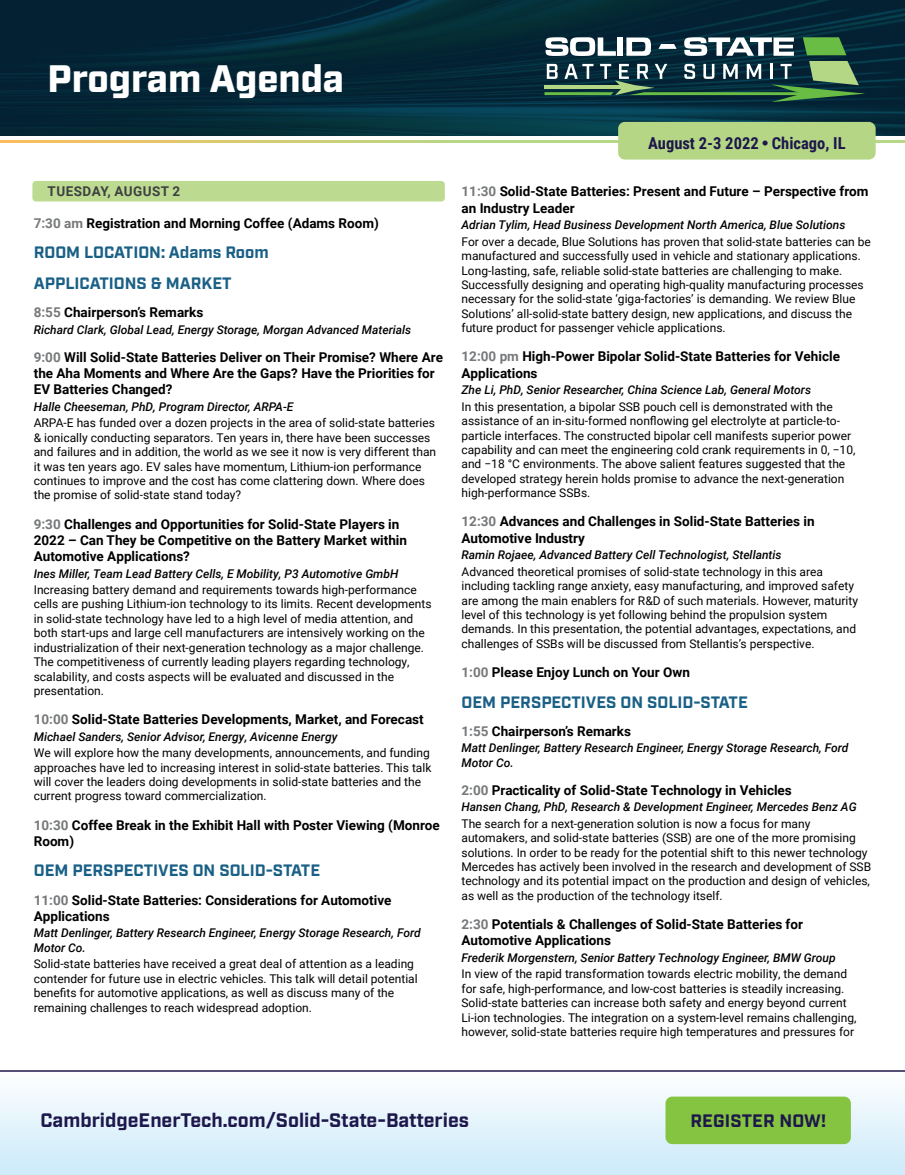
<style>
.page{position:relative;width:905px;height:1175px;background:#fff}
.page>*{position:absolute;margin:0;border:0;box-sizing:border-box;transform-origin:0 0}
.t1{font:900 38.25px "Industry";color:#fff}
.t2{font:700 19.5px "Industry";color:#1d174b}
.t3{font:700 18px "Industry";letter-spacing:.01em;color:#1d174b}
.t4{font:700 16.5px/30.6px "Industry";color:#1a6086}
.t5{font:700 16.5px "Roboto Condensed";color:#1d174b}
.t6{font:700 13.5px/16.2px "Roboto";color:#000}
.t7{font:700 13.5px "Roboto";letter-spacing:.035em;color:#404042}
.t8{font:12px/14.4px "Roboto";color:#000}
.t9{font:italic 500 12px/14.4px "Roboto";color:#000}
.s1{color:#76787a}
.s2{font-family:"Univers LT Std";font-weight:400;font-stretch:condensed}
</style>
<div class="page">
<div style="left:0;top:1071px;width:904px;height:103px;background:linear-gradient(to bottom,#fefefe,#cceaf9)"></div>
<div style="left:665px;top:1096px;width:185px;height:48px;background:#85c440;border-radius:7px"></div>
<hr style="left:0;top:1070px;width:904px;height:1px;background:#1d174b">
<img style="left:0;top:0;width:904px;height:135px">
<div style="left:618px;top:122px;width:257px;height:38px;background:#b5d785;border-radius:7px"></div>
<svg style="left:544px;top:37px;width:321px;height:65px;background:#446761"></svg>
<div style="left:32px;top:181px;width:413px;height:20px;background:#bcdb90;border-radius:4px"></div>
<h1 class="t1" style="left:48px;top:55px;width:298px">Program Agenda</h1>
<p class="t7" style="left:47px;top:182px;width:134px">TUESDAY, AUGUST 2</p>
<p class="t6" style="left:34px;top:214px;width:347px"><span class="s1">7:30 am</span> Registration and Morning Coffee (Adams Room)</p>
<h3 class="t4" style="left:34px;top:238px;width:236px">ROOM LOCATION: Adams Room<br>APPLICATIONS &amp; MARKET</h3>
<p class="t6" style="left:34px;top:304px;width:171px"><span class="s1">8:55</span> Chairperson’s Remarks</p>
<p class="t9" style="left:34px;top:322px;width:379px">Richard Clark, Global Lead, Energy Storage, Morgan Advanced Materials</p>
<p class="t6" style="left:34px;top:348px;width:411px"><span class="s1">9:00</span> Will Solid-State Batteries Deliver on Their Promise? Where Are the Aha Moments and Where Are the Gaps? Have the Priorities for<br>EV Batteries Changed?</p>
<p class="t9" style="left:34px;top:399px;width:261px">Halle Cheeseman, PhD, Program Director, ARPA-E</p>
<p class="t8" style="left:34px;top:415px;width:404px">ARPA-E has funded over a dozen projects in the area of solid-state batteries &amp; ionically conducting separators. Ten years in, there have been successes and failures and in addition, the world as we see it now is very different than it was ten years ago. EV sales have momentum, Lithium-ion performance continues to improve and the cost has come clattering down. Where does the promise of solid-state stand today?</p>
<p class="t6" style="left:34px;top:515px;width:375px"><span class="s1">9:30</span> Challenges and Opportunities for Solid-State Players in<br>2022 – Can They be Competitive on the Battery Market within<br>Automotive Applications?</p>
<p class="t9" style="left:34px;top:565px;width:366px">Ines Miller, Team Lead Battery Cells, E Mobility, P3 Automotive GmbH</p>
<p class="t8" style="left:34px;top:582px;width:399px">Increasing battery demand and requirements towards high-performance cells are pushing Lithium-ion technology to its limits. Recent developments in solid-state technology have led to a high level of media attention, and both start-ups and large cell manufacturers are intensively working on the industrialization of their next-generation technology as a major challenge.<br>The competitiveness of currently leading players regarding technology, scalability, and costs aspects will be evaluated and discussed in the presentation.</p>
<p class="t6" style="left:34px;top:710px;width:391px"><span class="s1">10:00</span> Solid-State Batteries Developments, Market, and Forecast</p>
<p class="t9" style="left:34px;top:728px;width:305px">Michael Sanders, Senior Advisor, Energy, Avicenne Energy</p>
<p class="t8" style="left:34px;top:745px;width:399px">We will explore how the many developments, announcements, and funding approaches have led to increasing interest in solid-state batteries. This talk will cover the leaders doing developments in solid-state batteries and the current progress toward commercialization.</p>
<p class="t6" style="left:34px;top:816px;width:407px"><span class="s1">10:30</span> Coffee Break in the Exhibit Hall with Poster Viewing (Monroe<br>Room)</p>
<h3 class="t4" style="left:34px;top:856px;width:288px">OEM PERSPECTIVES ON SOLID-STATE</h3>
<p class="t6" style="left:34px;top:891px;width:359px"><span class="s1">11:00</span> Solid-State Batteries: Considerations for Automotive<br>Applications</p>
<p class="t9" style="left:34px;top:925px;width:388px">Matt Denlinger, Battery Research Engineer, Energy Storage Research, Ford<br>Motor Co.</p>
<p class="t8" style="left:34px;top:956px;width:385px">Solid-state batteries have received a great deal of attention as a leading contender for future use in electric vehicles. This talk will detail potential benefits for automotive applications, as well as discuss many of the remaining challenges to reach widespread adoption.</p>
<h3 class="t5" style="left:648px;top:132px;width:199px">August 2-3 2022 <span class="s2">•</span> Chicago, IL</h3>
<p class="t6" style="left:461px;top:183px;width:408px"><span class="s1">11:30</span> Solid-State Batteries: Present and Future – Perspective from an Industry Leader</p>
<p class="t9" style="left:461px;top:217px;width:385px">Adrian Tylim, Head Business Development North America, Blue Solutions</p>
<p class="t8" style="left:461px;top:234px;width:411px">For over a decade, Blue Solutions has proven that solid-state batteries can be manufactured and successfully used in vehicle and stationary applications.<br>Long-lasting, safe, reliable solid-state batteries are challenging to make.<br>Successfully designing and operating high-quality manufacturing processes necessary for the solid-state ‘giga-factories’ is demanding. We review Blue Solutions’ all-solid-state battery design, new applications, and discuss the future product for passenger vehicle applications.</p>
<p class="t6" style="left:461px;top:348px;width:380px"><span class="s1">12:00 pm</span> High-Power Bipolar Solid-State Batteries for Vehicle<br>Applications</p>
<p class="t9" style="left:461px;top:382px;width:351px">Zhe Li, PhD, Senior Researcher, China Science Lab, General Motors</p>
<p class="t8" style="left:461px;top:399px;width:395px">In this presentation, a bipolar SSB pouch cell is demonstrated with the assistance of an in-situ-formed nonflowing gel electrolyte at particle-to&shy;particle interfaces. The constructed bipolar cell manifests superior power capability and can meet the engineering cold crank requirements in 0, −10, and −18 °C environments. The above salient features suggested that the developed strategy herein holds promise to advance the next-generation high-performance SSBs.</p>
<p class="t6" style="left:461px;top:513px;width:354px"><span class="s1">12:30</span> Advances and Challenges in Solid-State Batteries in<br>Automotive Industry</p>
<p class="t9" style="left:461px;top:547px;width:321px">Ramin Rojaee, Advanced Battery Cell Technologist, Stellantis</p>
<p class="t8" style="left:461px;top:564px;width:398px">Advanced theoretical promises of solid-state technology in this area including tackling range anxiety, easy manufacturing, and improved safety are among the main enablers for R&amp;D of such materials. However, maturity level of this technology is yet following behind the propulsion system demands. In this presentation, the potential advantages, expectations, and challenges of SSBs will be discussed from Stellantis’s perspective.</p>
<p class="t6" style="left:461px;top:663px;width:230px"><span class="s1">1:00</span> Please Enjoy Lunch on Your Own</p>
<h3 class="t4" style="left:461px;top:687px;width:288px">OEM PERSPECTIVES ON SOLID-STATE</h3>
<p class="t6" style="left:461px;top:722px;width:171px"><span class="s1">1:55</span> Chairperson’s Remarks</p>
<p class="t9" style="left:461px;top:740px;width:388px">Matt Denlinger, Battery Research Engineer, Energy Storage Research, Ford<br>Motor Co.</p>
<p class="t6" style="left:461px;top:781px;width:332px"><span class="s1">2:00</span> Practicality of Solid-State Technology in Vehicles</p>
<p class="t9" style="left:461px;top:799px;width:396px">Hansen Chang, PhD, Research &amp; Development Engineer, Mercedes Benz AG</p>
<p class="t8" style="left:461px;top:816px;width:411px">The search for a next-generation solution is now a focus for many automakers, and solid-state batteries (SSB) are one of the more promising solutions. In order to be ready for the potential shift to this newer technology Mercedes has actively been involved in the research and development of SSB technology and its potential impact on the production and design of vehicles, as well as the production of the technology itself.</p>
<p class="t6" style="left:461px;top:915px;width:343px"><span class="s1">2:30</span> Potentials &amp; Challenges of Solid-State Batteries for<br>Automotive Applications</p>
<p class="t9" style="left:461px;top:949px;width:375px">Frederik Morgenstern, Senior Battery Technology Engineer, BMW Group</p>
<p class="t8" style="left:461px;top:966px;width:396px">In view of the rapid transformation towards electric mobility, the demand for safe, high-performance, and low-cost batteries is steadily increasing.<br>Solid-state batteries can increase both safety and energy beyond current Li-ion technologies. The integration on a system-level remains challenging, however, solid-state batteries require high temperatures and pressures for</p>
<h2 class="t2" style="left:40px;top:1108px;width:430px">CambridgeEnerTech.com/Solid-State-Batteries</h2>
<h3 class="t3" style="left:690px;top:1109px;width:137px">REGISTER NOW!</h3>
</div>
